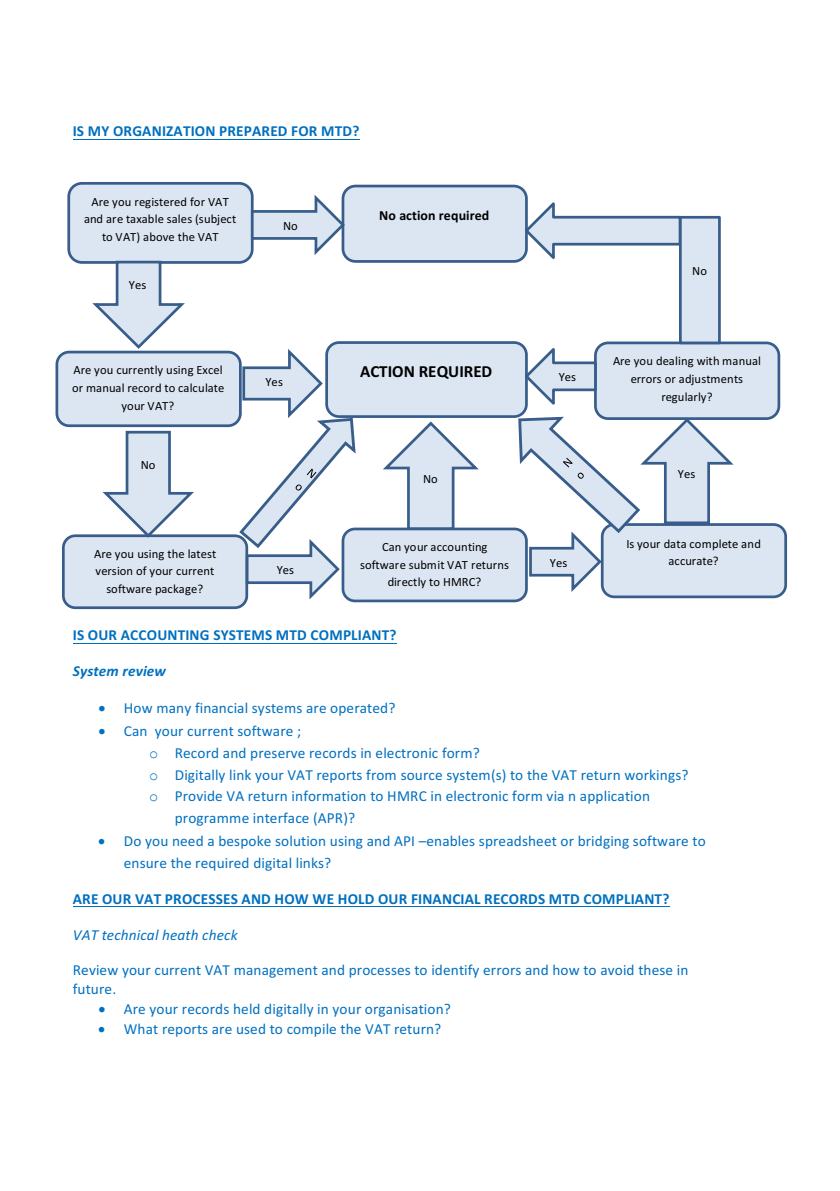
<style>
.page{position:relative;width:840px;height:1191px;background:#fff}
.page>*{position:absolute;margin:0;border:0;box-sizing:border-box;transform-origin:0 0}
.t1{font:700 17px "Calibri";letter-spacing:-.005em;color:#000}
.t2{font:15.2px/22px "Calibri";letter-spacing:.01em;color:#0070c0}
.t3{font:700 15.2px "Calibri";letter-spacing:.01em;color:#0070c0}
.t4{font:italic 15.2px "Calibri";letter-spacing:.01em;color:#0070c0}
.t5{font:italic 700 15.2px "Calibri";letter-spacing:.01em;color:#0070c0}
.t6{font:700 14px "Calibri";letter-spacing:.01em;color:#000}
.t7{font:12.6px/17.8px "Calibri";letter-spacing:.005em;color:#000;text-align:center}
.s1{font-family:"Courier New"}
</style>
<div class="page">
<hr style="left:73px;top:139px;width:286px;height:1px;background:#0070c0">
<hr style="left:73px;top:642px;width:323px;height:1px;background:#0070c0">
<hr style="left:73px;top:906px;width:596px;height:1px;background:#0070c0">
<div style="left:69px;top:183px;width:183px;height:79px;background:#dce6f2;border-radius:13px"></div>
<div style="left:67px;top:182px;width:186px;height:82px;border:3px solid #385d8a;border-radius:13px"></div>
<div style="left:343px;top:529px;width:183px;height:72px;background:#dce6f2;border-radius:12px"></div>
<div style="left:341px;top:527px;width:186px;height:75px;border:3px solid #385d8a;border-radius:12px"></div>
<div style="left:63px;top:536px;width:184px;height:72px;background:#dce6f2;border-radius:12px"></div>
<div style="left:62px;top:534px;width:186px;height:75px;border:3px solid #385d8a;border-radius:12px"></div>
<div style="left:57px;top:352px;width:183px;height:74px;background:#dce6f2;border-radius:12px"></div>
<div style="left:55px;top:351px;width:186px;height:76px;border:3px solid #385d8a;border-radius:12px"></div>
<div style="left:595px;top:343px;width:183px;height:75px;background:#dce6f2;border-radius:13px"></div>
<div style="left:593px;top:341px;width:186px;height:79px;border:3px solid #385d8a;border-radius:13px"></div>
<div style="left:326px;top:342px;width:200px;height:74px;background:#dce6f2;border-radius:12px"></div>
<div style="left:325px;top:341px;width:202px;height:77px;border:3px solid #385d8a;border-radius:12px"></div>
<div style="left:343px;top:186px;width:183px;height:75px;background:#dce6f2;border-radius:13px"></div>
<div style="left:341px;top:185px;width:186px;height:78px;border:3px solid #385d8a;border-radius:13px"></div>
<div style="left:602px;top:524px;width:183px;height:73px;background:#dce6f2;border-radius:12px"></div>
<div style="left:600px;top:523px;width:186px;height:75px;border:3px solid #385d8a;border-radius:12px"></div>
<svg style="left:92px;top:260px;width:96px;height:91px"></svg>
<div style="left:119px;top:268px;width:40px;height:51px;background:#dce6f2"></div>
<svg style="left:102px;top:430px;width:95px;height:108px"></svg>
<div style="left:128px;top:438px;width:40px;height:70px;background:#dce6f2"></div>
<svg style="left:249px;top:191px;width:97px;height:67px"></svg>
<img style="left:253px;top:218px;width:75px;height:14px">
<svg style="left:382px;top:421px;width:100px;height:110px"></svg>
<div style="left:409px;top:452px;width:42px;height:70px;background:#dce6f2"></div>
<svg style="left:522px;top:197px;width:160px;height:63px"></svg>
<div style="left:680px;top:217px;width:39px;height:126px;background:#dce6f2"></div>
<div style="left:678px;top:216px;width:42px;height:128px;border:3px solid #385d8a"></div>
<img style="left:681px;top:224px;width:36px;height:112px">
<svg style="left:237px;top:345px;width:120px;height:258px"></svg>
<svg style="left:516px;top:343px;width:220px;height:252px"></svg>
<p class="t3" style="left:73px;top:121px;width:288px">IS MY ORGANIZATION PREPARED FOR MTD?</p>
<p class="t7" style="left:84px;top:192px;width:154px">Are you registered for VAT and are taxable sales (subject to VAT) above the VAT</p>
<p class="t7" style="left:129px;top:276px;width:19px">Yes</p>
<p class="t7" style="left:283px;top:216px;width:16px">No</p>
<p class="t6" style="left:379px;top:205px;width:111px">No action required</p>
<p class="t7" style="left:691px;top:262px;width:16px">No</p>
<p class="t7" style="left:72px;top:361px;width:154px">Are you currently using Excel or manual record to calculate your VAT?</p>
<p class="t7" style="left:612px;top:352px;width:149px">Are you dealing with manual errors or adjustments regularly?</p>
<p class="t1" style="left:360px;top:359px;width:133px">ACTION REQUIRED</p>
<p class="t7" style="left:558px;top:368px;width:19px">Yes</p>
<p class="t7" style="left:265px;top:372px;width:19px">Yes</p>
<p class="t7" style="left:141px;top:455px;width:16px">No</p>
<p class="t7" style="left:94px;top:544px;width:124px">Are you using the latest version of your current software package?</p>
<p class="t7" style="left:276px;top:560px;width:19px">Yes</p>
<p class="t7" style="left:423px;top:470px;width:16px">No</p>
<p class="t7" style="left:360px;top:537px;width:150px">Can your accounting software submit VAT returns directly to HMRC?</p>
<p class="t7" style="left:549px;top:553px;width:19px">Yes</p>
<p class="t7" style="left:677px;top:464px;width:19px">Yes</p>
<p class="t7" style="left:626px;top:534px;width:136px">Is your data complete and accurate?</p>
<p class="t3" style="left:73px;top:624px;width:325px">IS OUR ACCOUNTING SYSTEMS MTD COMPLIANT?</p>
<p class="t5" style="left:73px;top:660px;width:94px">System review</p>
<p class="t2" style="left:98px;top:696px;width:298px">• How many financial systems are operated?</p>
<p class="t2" style="left:98px;top:719px;width:204px">• Can your current software ;</p>
<p class="t2" style="left:149px;top:741px;width:332px"><span class="s1">o</span> Record and preserve records in electronic form?</p>
<p class="t2" style="left:149px;top:763px;width:540px"><span class="s1">o</span> Digitally link your VAT reports from source system(s) to the VAT return workings?</p>
<p class="t2" style="left:149px;top:784px;width:502px"><span class="s1">o</span> Provide VA return information to HMRC in electronic form via n application</p>
<p class="t2" style="left:175px;top:807px;width:182px">programme interface (APR)?</p>
<p class="t2" style="left:124px;top:829px;width:583px;text-indent:-25px">• Do you need a bespoke solution using and API –enables spreadsheet or bridging software to ensure the required digital links?</p>
<p class="t3" style="left:73px;top:888px;width:597px">ARE OUR VAT PROCESSES AND HOW WE HOLD OUR FINANCIAL RECORDS MTD COMPLIANT?</p>
<p class="t4" style="left:73px;top:924px;width:166px">VAT technical heath check</p>
<p class="t2" style="left:73px;top:960px;width:616px;line-height:19px">Review your current VAT management and processes to identify errors and how to avoid these in future.</p>
<p class="t2" style="left:98px;top:998px;width:354px">• Are your records held digitally in your organisation?</p>
<p class="t2" style="left:98px;top:1017px;width:344px">• What reports are used to compile the VAT return?</p>
</div>
